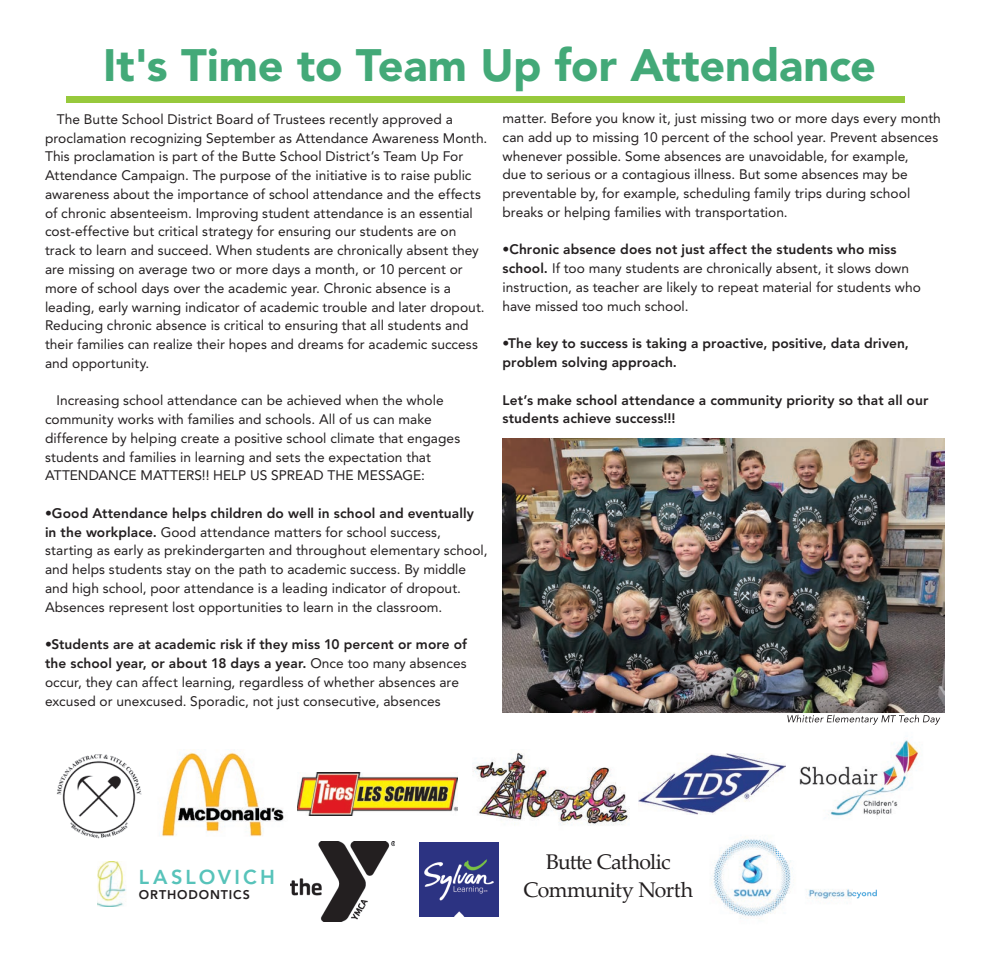
<style>
.page{position:relative;width:990px;height:968px;background:#fff}
.page>*{position:absolute;margin:0;border:0;box-sizing:border-box;transform-origin:0 0}
.t1{font:900 45px "Avenir LT Std";letter-spacing:-.005em;color:#43a978}
.t2{font:21.25px/27.5px "Palatino Linotype";letter-spacing:-.04em;color:#231f20;text-align:center}
.t3{font:800 20px "Avenir LT Std";letter-spacing:.155em;color:#57c3ba}
.t4{font:13.75px/18.8px "Avenir LT Std";letter-spacing:.005em;color:#231f20}
.t5{font:800 13.75px/18.8px "Avenir LT Std";letter-spacing:.005em;color:#231f20}
.t6{font:800 12.5px "Avenir LT Std";letter-spacing:.07em;color:#231f20}
.s1{font-weight:800}
</style>
<div class="page">
<div style="left:67px;top:96px;width:838px;height:7px;background:#97c93c"></div>
<img style="left:502px;top:439px;width:443px;height:273px">
<img style="left:56px;top:754px;width:86px;height:85px">
<img style="left:97px;top:861px;width:29px;height:45px">
<img style="left:297px;top:772px;width:160px;height:43px">
<img style="left:291px;top:841px;width:104px;height:80px">
<img style="left:785px;top:717px;width:156px;height:99px">
<img style="left:787px;top:714px;width:153px;height:10px">
<img style="left:713px;top:839px;width:164px;height:80px">
<img style="left:420px;top:842px;width:78px;height:74px">
<img style="left:639px;top:753px;width:146px;height:61px">
<img style="left:162px;top:749px;width:122px;height:88px">
<img style="left:473px;top:752px;width:157px;height:74px">
<h1 class="t1" style="left:103px;top:38px;width:774px">It's Time to Team Up for Attendance</h1>
<p class="t4" style="left:45px;top:110px;width:444px;text-indent:12px">The Butte School District Board of Trustees recently approved a proclamation recognizing September as Attendance Awareness Month.<br>This proclamation is part of the Butte School District’s Team Up For Attendance Campaign. The purpose of the initiative is to raise public awareness about the importance of school attendance and the effects of chronic absenteeism. Improving student attendance is an essential cost-effective but critical strategy for ensuring our students are on track to learn and succeed. When students are chronically absent they are missing on average two or more days a month, or 10 percent or more of school days over the academic year. Chronic absence is a leading, early warning indicator of academic trouble and later dropout.<br>Reducing chronic absence is critical to ensuring that all students and their families can realize their hopes and dreams for academic success and opportunity.</p>
<p class="t4" style="left:45px;top:391px;width:417px;text-indent:11px">Increasing school attendance can be achieved when the whole community works with families and schools. All of us can make difference by helping create a positive school climate that engages students and families in learning and sets the expectation that ATTENDANCE MATTERS!! HELP US SPREAD THE MESSAGE:</p>
<p class="t4" style="left:45px;top:504px;width:444px"><span class="s1">•Good Attendance helps children do well in school and eventually in the workplace.</span> Good attendance matters for school success, starting as early as prekindergarten and throughout elementary school, and helps students stay on the path to academic success. By middle and high school, poor attendance is a leading indicator of dropout.<br>Absences represent lost opportunities to learn in the classroom.</p>
<p class="t4" style="left:45px;top:635px;width:424px"><span class="s1">•Students are at academic risk if they miss 10 percent or more of the school year, or about 18 days a year.</span> Once too many absences occur, they can affect learning, regardless of whether absences are excused or unexcused. Sporadic, not just consecutive, absences</p>
<p class="t4" style="left:503px;top:109px;width:440px">matter. Before you know it, just missing two or more days every month can add up to missing 10 percent of the school year. Prevent absences whenever possible. Some absences are unavoidable, for example,<br>due to serious or a contagious illness. But some absences may be preventable by, for example, scheduling family trips during school breaks or helping families with transportation.</p>
<p class="t4" style="left:503px;top:240px;width:420px"><span class="s1">•Chronic absence does not just affect the students who miss school.</span> If too many students are chronically absent, it slows down instruction, as teacher are likely to repeat material for students who have missed too much school.</p>
<p class="t5" style="left:503px;top:334px;width:408px">•The key to success is taking a proactive, positive, data driven, problem solving approach.</p>
<p class="t5" style="left:503px;top:390px;width:427px">Let’s make school attendance a community priority so that all our students achieve success!!!</p>
<h3 class="t3" style="left:139px;top:865px;width:137px">LASLOVICH</h3>
<p class="t6" style="left:139px;top:887px;width:113px">ORTHODONTICS</p>
<h2 class="t2" style="left:524px;top:847px;width:171px">Butte Catholic<br>Community North</h2>
</div>
